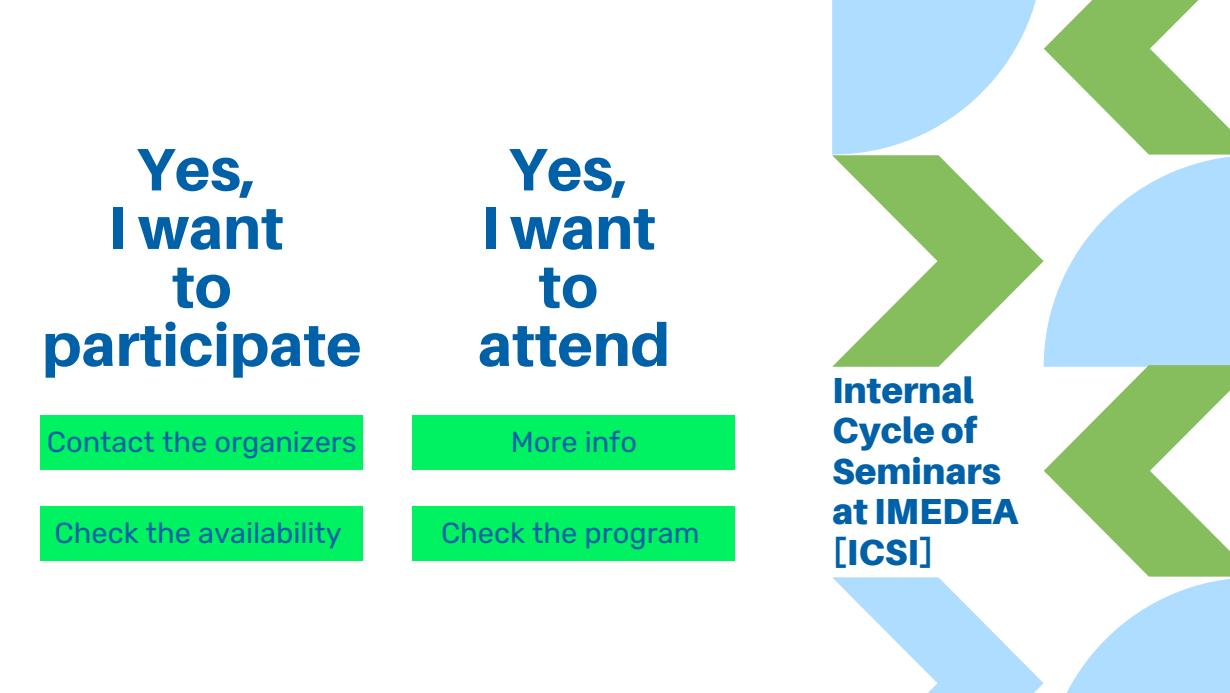
<style>
.page{position:relative;width:1230px;height:693px;background:#fff}
.page>*{position:absolute;margin:0;border:0;box-sizing:border-box;transform-origin:0 0}
.t1{font:800 60px/58.5px "Aileron";color:#0061a8;text-align:center}
.t2{font:900 36.2px/40.5px "Aileron";color:#0061a8}
.t3{font:29px "Rubik";color:#0061a8}
</style>
<div class="page">
<svg style="left:1044px;top:156px;width:186px;height:209px;fill:#afddff"></svg>
<svg style="left:1044px;top:365px;width:186px;height:212px;fill:#86be5d"></svg>
<svg style="left:832px;top:577px;width:398px;height:116px"></svg>
<svg style="left:832px;top:155px;width:212px;height:212px"></svg>
<svg style="left:832px;top:0;width:398px;height:155px"></svg>
<div style="left:41px;top:415px;width:322px;height:55px;background:#00f260"></div>
<div style="left:41px;top:506px;width:322px;height:55px;background:#00f260"></div>
<div style="left:413px;top:415px;width:322px;height:55px;background:#00f260"></div>
<div style="left:413px;top:506px;width:322px;height:55px;background:#00f260"></div>
<h1 class="t1" style="left:42px;top:139px;width:321px">Yes,<br>I want<br>to participate</h1>
<h1 class="t1" style="left:478px;top:139px;width:194px">Yes,<br>I want to attend</h1>
<p class="t3" style="left:47px;top:425px;width:311px">Contact the organizers</p>
<p class="t3" style="left:511px;top:425px;width:128px">More info</p>
<p class="t3" style="left:55px;top:516px;width:289px">Check the availability</p>
<p class="t3" style="left:441px;top:516px;width:260px">Check the program</p>
<p class="t2" style="left:832px;top:369px;width:188px">Internal<br>Cycle of<br>Seminars at IMEDEA [ICSI]</p>
</div>
